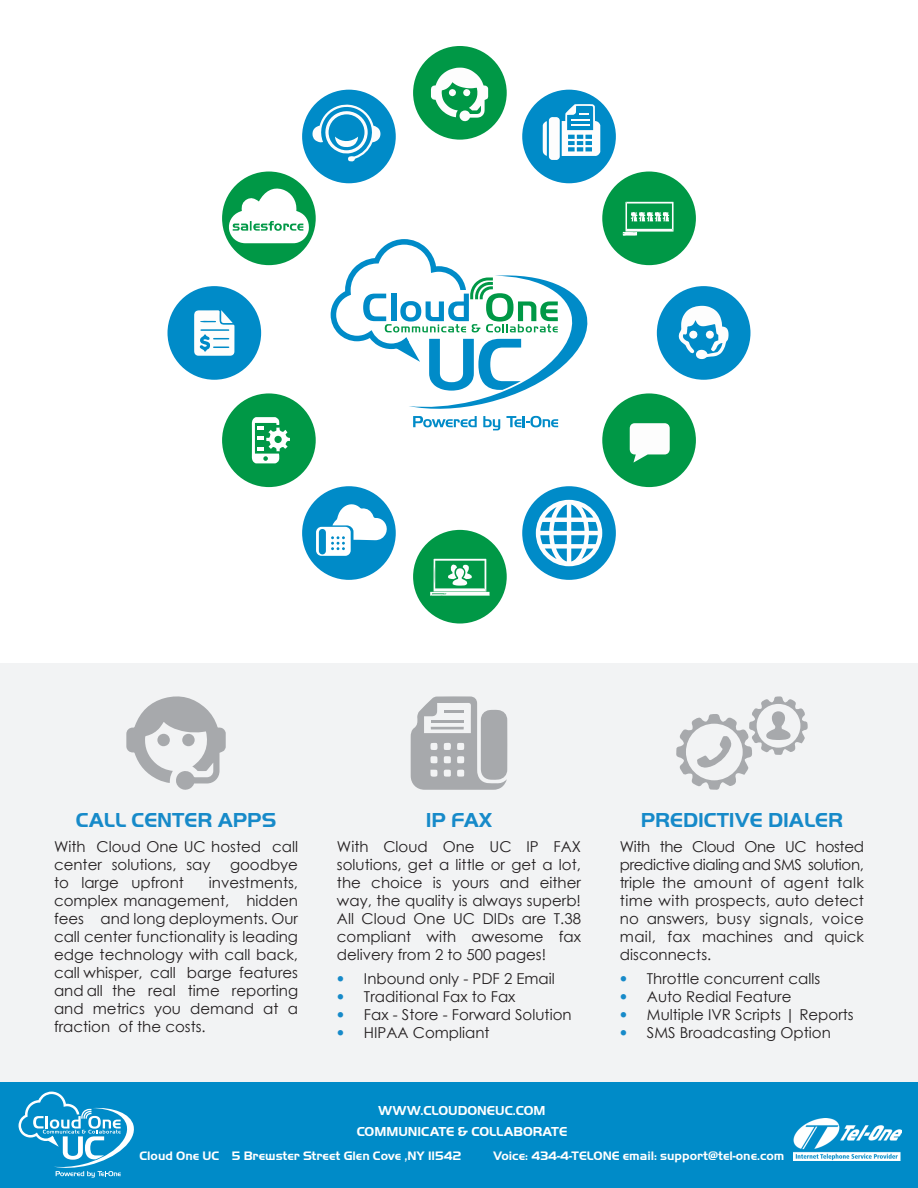
<style>
.page{position:relative;width:918px;height:1188px;background:#fff}
.page>*{position:absolute;margin:0;border:0;box-sizing:border-box;transform-origin:0 0}
.t1{font:700 21px "Handel Got D";color:#178ac9}
.t2{font:15px/18px "Century Gothic";color:#231f20;text-align:justify}
.t3{font:700 13.5px "Handel Got D";color:#fff}
.t4{font:700 12.75px "Handel Got D";color:#fff}
.s1{font-family:"Avenir";font-weight:500;color:#178ac9}
</style>
<div class="page">
<div style="left:0;top:663px;width:918px;height:420px;background:#f2f3f4"></div>
<svg style="left:126px;top:696px;width:100px;height:94px"></svg>
<div style="left:182px;top:734px;width:13px;height:12px;background:#a7a9ac;border-radius:50%"></div>
<div style="left:157px;top:734px;width:13px;height:12px;background:#a7a9ac;border-radius:50%"></div>
<svg style="left:411px;top:696px;width:96px;height:94px"></svg>
<hr style="left:444px;top:710px;width:20px;height:3px;background:#a7a9ac">
<svg style="left:676px;top:696px;width:132px;height:94px"></svg>
<div style="left:413px;top:46px;width:94px;height:94px;background:#009846;border-radius:50%"></div>
<div style="left:302px;top:90px;width:94px;height:93px;background:#008bc8;border-radius:50%"></div>
<div style="left:522px;top:90px;width:94px;height:93px;background:#008bc8;border-radius:50%"></div>
<div style="left:413px;top:530px;width:94px;height:94px;background:#009846;border-radius:50%"></div>
<div style="left:522px;top:486px;width:94px;height:94px;background:#008bc8;border-radius:50%"></div>
<div style="left:302px;top:486px;width:94px;height:94px;background:#008bc8;border-radius:50%"></div>
<div style="left:222px;top:172px;width:94px;height:93px;background:#009846;border-radius:50%"></div>
<div style="left:602px;top:172px;width:94px;height:93px;background:#009846;border-radius:50%"></div>
<div style="left:222px;top:393px;width:94px;height:94px;background:#009846;border-radius:50%"></div>
<div style="left:602px;top:393px;width:94px;height:94px;background:#009846;border-radius:50%"></div>
<div style="left:168px;top:286px;width:93px;height:94px;background:#008bc8;border-radius:50%"></div>
<div style="left:657px;top:286px;width:93px;height:94px;background:#008bc8;border-radius:50%"></div>
<svg style="left:630px;top:423px;width:40px;height:40px"></svg>
<svg style="left:536px;top:500px;width:66px;height:66px"></svg>
<svg style="left:431px;top:68px;width:57px;height:53px"></svg>
<svg style="left:623px;top:202px;width:51px;height:33px"></svg>
<svg style="left:679px;top:306px;width:50px;height:53px"></svg>
<svg style="left:430px;top:559px;width:60px;height:37px"></svg>
<svg style="left:316px;top:503px;width:73px;height:53px"></svg>
<svg style="left:252px;top:417px;width:38px;height:46px"></svg>
<svg style="left:194px;top:310px;width:40px;height:46px;background:#c7e4f0"></svg>
<svg style="left:228px;top:187px;width:81px;height:56px"></svg>
<svg style="left:543px;top:104px;width:57px;height:56px"></svg>
<svg style="left:312px;top:104px;width:68px;height:57px"></svg>
<svg style="left:331px;top:239px;width:257px;height:170px"></svg>
<svg style="left:413px;top:416px;width:64px;height:11px"></svg>
<svg style="left:483px;top:416px;width:17px;height:14px"></svg>
<svg style="left:506px;top:416px;width:52px;height:11px"></svg>
<div style="left:0;top:1083px;width:918px;height:105px;background:#008bc8"></div>
<svg style="left:19px;top:1092px;width:115px;height:86px"></svg>
<img style="left:794px;top:1118px;width:108px;height:42px">
<p class="t1" style="left:76px;top:808px;width:202px">CALL CENTER APPS</p>
<p class="t2" style="left:54px;top:837px;width:246px">With Cloud One UC hosted call center solutions, say</p>
<p class="t2" style="left:230px;top:855px;width:70px">goodbye</p>
<p class="t2" style="left:54px;top:873px;width:246px;text-indent:155px">investments, complex management, hidden fees and long deployments. Our call center functionality is leading edge technology with call back, call whisper, call barge features and all the real time reporting and metrics you demand at a fraction of the costs.</p>
<p class="t2" style="left:54px;top:873px;width:132px">to large upfront</p>
<p class="t1" style="left:426px;top:808px;width:68px">IP FAX</p>
<p class="t2" style="left:337px;top:837px;width:246px">With Cloud One UC IP FAX solutions, get a little or get a lot, the choice is yours and either way, the quality is always superb!<br>All Cloud One UC DIDs are T.38 compliant with awesome fax delivery from 2 to 500 pages!</p>
<p class="t2" style="left:337px;top:970px;width:219px"><span class="s1">•</span> Inbound only - PDF 2 Email</p>
<p class="t2" style="left:337px;top:988px;width:180px"><span class="s1">•</span> Traditional Fax to Fax</p>
<p class="t2" style="left:337px;top:1006px;width:236px"><span class="s1">•</span> Fax - Store - Forward Solution</p>
<p class="t2" style="left:337px;top:1024px;width:154px"><span class="s1">•</span> HIPAA Compliant</p>
<p class="t3" style="left:378px;top:1103px;width:169px">WWW.CLOUDONEUC.COM</p>
<p class="t3" style="left:357px;top:1124px;width:212px">COMMUNICATE &amp; COLLABORATE</p>
<p class="t1" style="left:641px;top:808px;width:204px">PREDICTIVE DIALER</p>
<p class="t2" style="left:620px;top:837px;width:246px">With the Cloud One UC hosted predictive dialing and SMS solution, triple the amount of agent talk time with prospects, auto detect no answers, busy signals, voice mail, fax machines and quick disconnects.</p>
<p class="t2" style="left:620px;top:970px;width:202px"><span class="s1">•</span> Throttle concurrent calls</p>
<p class="t2" style="left:620px;top:988px;width:173px"><span class="s1">•</span> Auto Redial Feature</p>
<p class="t2" style="left:620px;top:1006px;width:235px"><span class="s1">•</span> Multiple IVR Scripts | Reports</p>
<p class="t2" style="left:620px;top:1024px;width:212px"><span class="s1">•</span> SMS Broadcasting Option</p>
<p class="t4" style="left:140px;top:1149px;width:323px">Cloud One UC 5 Brewster Street Glen Cove ,NY 11542</p>
<p class="t4" style="left:493px;top:1149px;width:293px">Voice: 434-4-TELONE email: support@tel-one.com</p>
</div>
